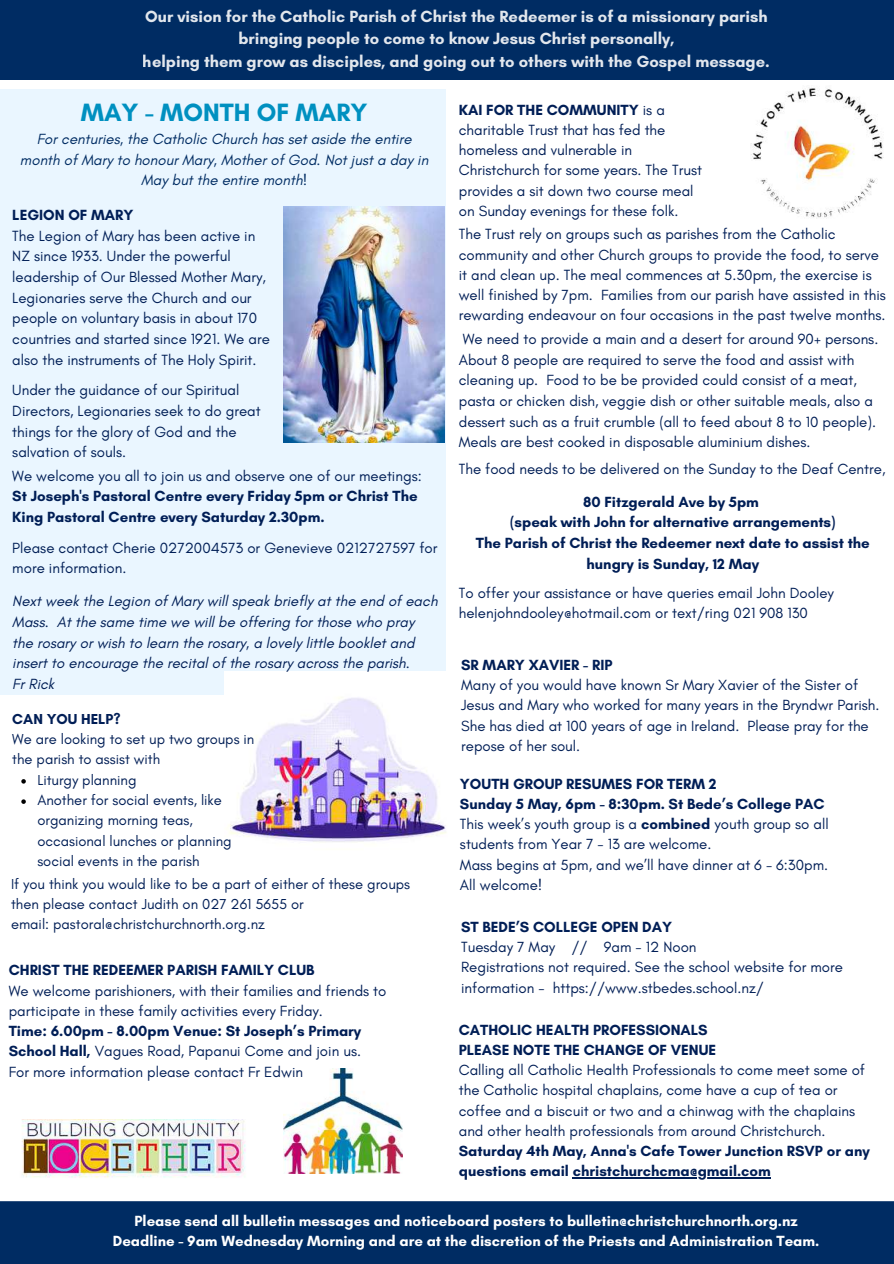
<style>
.page{position:relative;width:894px;height:1264px;background:#fff}
.page>*{position:absolute;margin:0;border:0;box-sizing:border-box;transform-origin:0 0}
.t1{font:700 25.5px "Glacial Indifference";color:#0090c0}
.t2{font:700 16.5px/22.5px "Glacial Indifference";color:#fff;text-align:center}
.t3{font:15px/20.2px "Glacial Indifference";color:#001e56}
.t4{font:700 15px/20.7px "Glacial Indifference";color:#001e56}
.t5{font:italic 15px/20.5px "Glacial Indifference";color:#001e56}
.t6{font:700 15px/20.2px "Glacial Indifference";color:#fff;text-align:center}
.t7{font:italic 15px/20.2px "Glacial Indifference";color:#002c63;text-align:center}
.t8{font:14.7px/20.2px "Glacial Indifference";color:#001e56}
.t9{font:700 14.7px "Glacial Indifference";color:#001e56}
.s1{font-weight:700}
</style>
<div class="page">
<div style="left:0;top:0;width:893px;height:80px;background:#002c63"></div>
<div style="left:0;top:1201px;width:893px;height:62px;background:#002c63"></div>
<img style="left:284px;top:1068px;width:118px;height:105px">
<img style="left:21px;top:1119px;width:225px;height:59px">
<div style="left:0;top:89px;width:446px;height:606px;background:#eaf6ff"></div>
<img style="left:751px;top:88px;width:132px;height:131px">
<img style="left:284px;top:206px;width:160px;height:236px">
<img style="left:224px;top:671px;width:222px;height:171px">
<hr style="left:572px;top:1177px;width:198px;height:1px;background:#001e56">
<svg style="left:21px;top:779px;width:5px;height:4px"></svg>
<svg style="left:21px;top:799px;width:5px;height:4px"></svg>
<p class="t2" style="left:143px;top:5px;width:628px">Our vision for the Catholic Parish of Christ the Redeemer is of a missionary parish bringing people to come to know Jesus Christ personally,<br>helping them grow as disciples, and going out to others with the Gospel message.</p>
<h1 class="t1" style="left:81px;top:97px;width:288px">MAY - MONTH OF MARY</h1>
<p class="t7" style="left:20px;top:129px;width:410px">For centuries, the Catholic Church has set aside the entire month of Mary to honour Mary, Mother of God. Not just a day in<br>May but the entire month!</p>
<p class="t4" style="left:12px;top:204px;width:123px">LEGION OF MARY</p>
<p class="t3" style="left:12px;top:225px;width:259px;line-height:20.7px">The Legion of Mary has been active in NZ since 1933. Under the powerful leadership of Our Blessed Mother Mary, Legionaries serve the Church and our people on voluntary basis in about 170 countries and started since 1921. We are also the instruments of The Holy Spirit.</p>
<p class="t3" style="left:12px;top:379px;width:250px;line-height:20.7px">Under the guidance of our Spiritual<br>Directors, Legionaries seek to do great things for the glory of God and the salvation of souls.</p>
<p class="t3" style="left:12px;top:465px;width:411px">We welcome you all to join us and observe one of our meetings:</p>
<p class="t4" style="left:12px;top:486px;width:407px">St Joseph's Pastoral Centre every Friday 5pm or Christ The<br>King Pastoral Centre every Saturday 2.30pm.</p>
<p class="t3" style="left:12px;top:537px;width:426px;line-height:20.7px">Please contact Cherie 0272004573 or Genevieve 0212727597 for more information.</p>
<p class="t5" style="left:12px;top:591px;width:426px">Next week the Legion of Mary will speak briefly at the end of each Mass. At the same time we will be offering for those who pray the rosary or wish to learn the rosary, a lovely little booklet and insert to encourage the recital of the rosary across the parish.<br>Fr Rick</p>
<p class="t9" style="left:12px;top:710px;width:110px">CAN YOU HELP?</p>
<p class="t8" style="left:12px;top:729px;width:243px">We are looking to set up two groups in</p>
<p class="t8" style="left:12px;top:749px;width:149px">the parish to assist with</p>
<p class="t8" style="left:37px;top:769px;width:101px">Liturgy planning</p>
<p class="t8" style="left:37px;top:789px;width:186px">Another for social events, like</p>
<p class="t8" style="left:37px;top:810px;width:157px">organizing morning teas,</p>
<p class="t8" style="left:37px;top:830px;width:196px">occasional lunches or planning</p>
<p class="t8" style="left:37px;top:850px;width:164px">social events in the parish</p>
<p class="t8" style="left:11px;top:873px;width:400px">If you think you would like to be a part of either of these groups then please contact Judith on 027 261 5655 or<br>email: pastoral@christchurchnorth.org.nz</p>
<p class="t4" style="left:9px;top:959px;width:307px">CHRIST THE REDEEMER PARISH FAMILY CLUB</p>
<p class="t3" style="left:9px;top:980px;width:379px">We welcome parishioners, with their families and friends to participate in these family activities every Friday.</p>
<p class="t3" style="left:9px;top:1020px;width:354px;text-align:justify"><span class="s1">Time: 6.00pm - 8.00pm Venue: St Joseph’s Primary School Hall,</span> Vagues Road, Papanui Come and join us.<br>For more information please contact Fr Edwin</p>
<p class="t3" style="left:458px;top:99px;width:244px"><span class="s1">KAI FOR THE COMMUNITY</span> is a charitable Trust that has fed the homeless and vulnerable in<br>Christchurch for some years. The Trust provides a sit down two course meal on Sunday evenings for these folk.</p>
<p class="t3" style="left:458px;top:224px;width:428px">The Trust rely on groups such as parishes from the Catholic community and other Church groups to provide the food, to serve it and clean up. The meal commences at 5.30pm, the exercise is well finished by 7pm. Families from our parish have assisted in this rewarding endeavour on four occasions in the past twelve months.</p>
<p class="t3" style="left:458px;top:328px;width:421px;line-height:20.7px">We need to provide a main and a desert for around 90+ persons.<br>About 8 people are required to serve the food and assist with cleaning up. Food to be be provided could consist of a meat, pasta or chicken dish, veggie dish or other suitable meals, also a dessert such as a fruit crumble (all to feed about 8 to 10 people).<br>Meals are best cooked in disposable aluminium dishes.</p>
<p class="t3" style="left:458px;top:458px;width:428px">The food needs to be delivered on the Sunday to the Deaf Centre,</p>
<p class="t4" style="left:475px;top:491px;width:395px;text-align:center">80 Fitzgerald Ave by 5pm<br>(speak with John for alternative arrangements)<br>The Parish of Christ the Redeemer next date to assist the hungry is Sunday, 12 May</p>
<p class="t3" style="left:458px;top:582px;width:376px;line-height:20.7px">To offer your assistance or have queries email John Dooley helenjohndooley@hotmail.com or text/ring 021 908 130</p>
<p class="t4" style="left:461px;top:654px;width:153px">SR MARY XAVIER - RIP</p>
<p class="t3" style="left:461px;top:675px;width:420px">Many of you would have known Sr Mary Xavier of the Sister of Jesus and Mary who worked for many years in the Bryndwr Parish.<br>She has died at 100 years of age in Ireland. Please pray for the repose of her soul.</p>
<p class="t3" style="left:460px;top:773px;width:370px"><span class="s1">YOUTH GROUP RESUMES FOR TERM 2<br>Sunday 5 May, 6pm - 8:30pm. St Bede’s College PAC </span>This week’s youth group is a <span class="s1">combined</span> youth group so all students from Year 7 - 13 are welcome.<br>Mass begins at 5pm, and we’ll have dinner at 6 - 6:30pm.<br>All welcome!</p>
<p class="t4" style="left:461px;top:916px;width:212px">ST BEDE’S COLLEGE OPEN DAY</p>
<p class="t3" style="left:461px;top:936px;width:383px">Tuesday 7 May // 9am - 12 Noon<br>Registrations not required. See the school website for more information - https://www.stbedes.school.nz/</p>
<p class="t4" style="left:458px;top:1019px;width:259px;line-height:20.2px">CATHOLIC HEALTH PROFESSIONALS<br>PLEASE NOTE THE CHANGE OF VENUE</p>
<p class="t3" style="left:458px;top:1059px;width:407px">Calling all Catholic Health Professionals to come meet some of the Catholic hospital chaplains, come have a cup of tea or coffee and a biscuit or two and a chinwag with the chaplains and other health professionals from around Christchurch.</p>
<p class="t4" style="left:458px;top:1140px;width:412px;line-height:20.2px">Saturday 4th May, Anna's Cafe Tower Junction RSVP or any questions email christchurchcma@gmail.com</p>
<p class="t6" style="left:113px;top:1210px;width:707px">Please send all bulletin messages and noticeboard posters to bulletin@christchurchnorth.org.nz<br>Deadline - 9am Wednesday Morning and are at the discretion of the Priests and Administration Team.</p>
</div>
